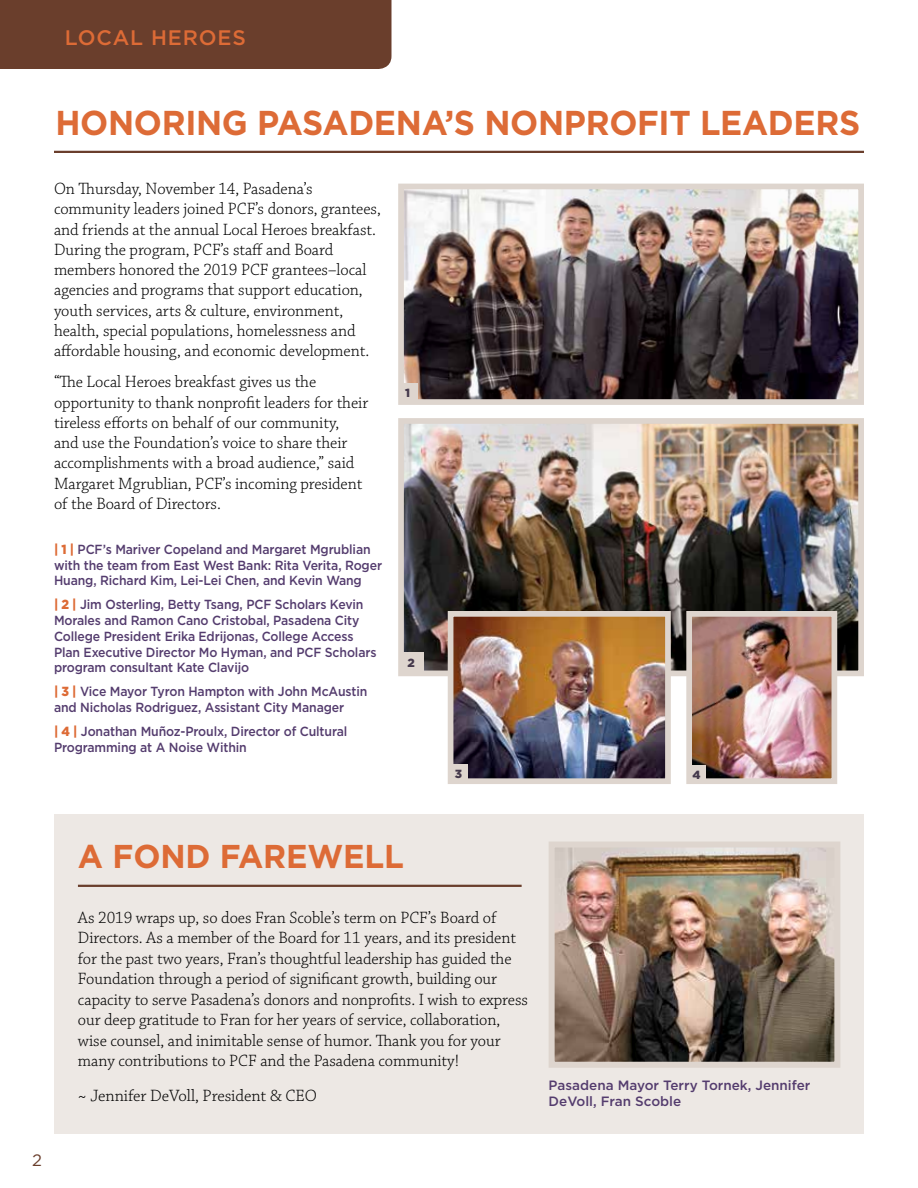
<style>
.page{position:relative;width:918px;height:1188px;background:#fff}
.page>*{position:absolute;margin:0;border:0;box-sizing:border-box;transform-origin:0 0}
.t1{font:700 34.5px "Gotham";letter-spacing:-.01em;color:#dd6b36;scale:.96 1}
.t2{font:700 33px "Gotham";letter-spacing:-.005em;color:#dd6b36}
.t3{font:500 21px "Gotham";letter-spacing:.04em;color:#dd6b36}
.t4{font:300 17.25px/20.2px "Chaparral Pro";letter-spacing:-.005em;color:#000}
.t5{font:16.5px "Gotham";color:#6a3e2c}
.t6{font:500 13.5px/16.2px "Gotham";color:#543c6e}
.t7{font:500 13.2px/15.8px "Gotham";letter-spacing:-.01em;color:#543c6e;scale:.93 1}
.t8{font:900 11.85px "Gotham";color:#44384b}
.s1{font-weight:900;color:#dd6b36}
</style>
<div class="page">
<div style="left:54px;top:814px;width:810px;height:320px;background:#ede8e4"></div>
<div style="left:96px;top:0;width:296px;height:69px;background:#6a3e2c"></div>
<div style="left:0;top:0;width:96px;height:69px;background:#6a3e2c"></div>
<hr style="left:54px;top:151px;width:810px;height:2px;background:#6a3e2c">
<hr style="left:78px;top:885px;width:444px;height:2px;background:#6a3e2c">
<img style="left:405px;top:425px;width:452px;height:244px">
<div style="left:398px;top:418px;width:466px;height:258px;border:6px solid #ded5ce"></div>
<img style="left:455px;top:618px;width:209px;height:159px">
<div style="left:448px;top:611px;width:223px;height:173px;border:6px solid #ded5ce"></div>
<div style="left:449px;top:764px;width:19px;height:19px;background:#ded5ce"></div>
<div style="left:402px;top:652px;width:22px;height:23px;background:#ded5ce"></div>
<img style="left:693px;top:618px;width:137px;height:159px">
<div style="left:686px;top:611px;width:151px;height:173px;border:6px solid #ded5ce"></div>
<img style="left:405px;top:191px;width:452px;height:207px">
<div style="left:398px;top:184px;width:466px;height:221px;border:6px solid #ded5ce"></div>
<div style="left:687px;top:765px;width:19px;height:19px;background:#ded5ce"></div>
<div style="left:400px;top:383px;width:18px;height:19px;background:#ded5ce"></div>
<img style="left:556px;top:849px;width:277px;height:212px">
<div style="left:549px;top:842px;width:291px;height:226px;border:6px solid #ded5ce"></div>
<p class="t3" style="left:65px;top:24px;width:183px">LOCAL HEROES</p>
<h1 class="t1" style="left:55px;top:100px;width:840px">HONORING PASADENA’S NONPROFIT LEADERS</h1>
<p class="t4" style="left:54px;top:179px;width:329px">On Thursday, November 14, Pasadena’s community leaders joined PCF’s donors, grantees, and friends at the annual Local Heroes breakfast.<br>During the program, PCF’s staff and Board members honored the 2019 PCF grantees–local agencies and programs that support education, youth services, arts &amp; culture, environment, health, special populations, homelessness and affordable housing, and economic development.</p>
<p class="t4" style="left:54px;top:372px;width:316px">“The Local Heroes breakfast gives us the opportunity to thank nonprofit leaders for their tireless efforts on behalf of our community, and use the Foundation’s voice to share their accomplishments with a broad audience,” said Margaret Mgrublian, PCF’s incoming president of the Board of Directors.</p>
<p class="t7" style="left:54px;top:541px;width:354px"><span class="s1">| 1 |</span> PCF’s Mariver Copeland and Margaret Mgrublian with the team from East West Bank: Rita Verita, Roger<br>Huang, Richard Kim, Lei-Lei Chen, and Kevin Wang</p>
<p class="t7" style="left:54px;top:597px;width:348px"><span class="s1">| 2 |</span> Jim Osterling, Betty Tsang, PCF Scholars Kevin Morales and Ramon Cano Cristobal, Pasadena City College President Erika Edrijonas, College Access Plan Executive Director Mo Hyman, and PCF Scholars program consultant Kate Clavijo</p>
<p class="t7" style="left:54px;top:684px;width:338px"><span class="s1">| 3 |</span> Vice Mayor Tyron Hampton with John McAustin and Nicholas Rodriguez, Assistant City Manager</p>
<p class="t7" style="left:54px;top:723px;width:317px"><span class="s1">| 4 |</span> Jonathan Muñoz-Proulx, Director of Cultural<br>Programming at A Noise Within</p>
<p class="t8" style="left:405px;top:385px;width:6px">1</p>
<p class="t8" style="left:407px;top:655px;width:9px">2</p>
<p class="t8" style="left:455px;top:766px;width:9px">3</p>
<p class="t8" style="left:693px;top:767px;width:10px">4</p>
<p class="t5" style="left:32px;top:1150px;width:11px">2</p>
<h2 class="t2" style="left:78px;top:834px;width:328px">A FOND FAREWELL</h2>
<p class="t4" style="left:78px;top:908px;width:452px">As 2019 wraps up, so does Fran Scoble’s term on PCF’s Board of Directors. As a member of the Board for 11 years, and its president for the past two years, Fran’s thoughtful leadership has guided the Foundation through a period of significant growth, building our capacity to serve Pasadena’s donors and nonprofits. I wish to express our deep gratitude to Fran for her years of service, collaboration, wise counsel, and inimitable sense of humor. Thank you for your many contributions to PCF and the Pasadena community!</p>
<p class="t4" style="left:78px;top:1086px;width:241px">~ Jennifer DeVoll, President &amp; CEO</p>
<p class="t6" style="left:549px;top:1077px;width:263px">Pasadena Mayor Terry Tornek, Jennifer<br>DeVoll, Fran Scoble</p>
</div>
